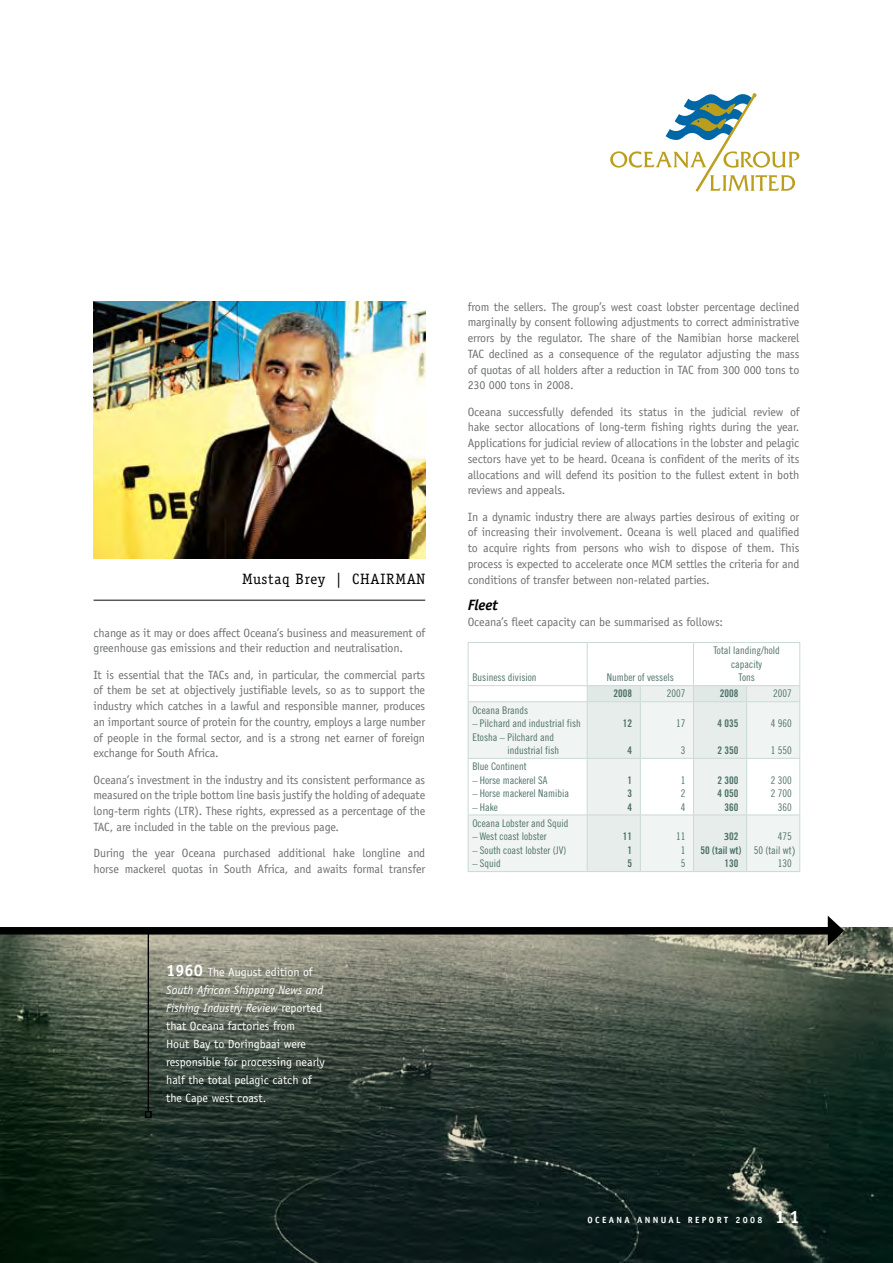
<style>
.page{position:relative;width:893px;height:1263px;background:#fff}
.page>*{position:absolute;margin:0;border:0;box-sizing:border-box;transform-origin:0 0}
.t1{font:15px "Officina Serif Std";letter-spacing:.05em;color:#000}
.t2{font:italic 700 15px "Officina Sans Std";letter-spacing:-.01em;color:#000}
.t3{font:12px/15.8px "Officina Sans Std";letter-spacing:-.01em;color:#6d6f71;text-align:justify}
.t4{font:12px/18px "Officina Sans Std";color:#fff}
.t5{font:10.5px/13.5px "Trade Gothic LT Std Cn 18";color:#4f7169;text-align:center}
.t6{font:10.5px/13.5px "Trade Gothic LT Std Bd Cn 20";color:#4f7169;text-align:right}
.t7{font:700 9px "Officina Sans Std";letter-spacing:.26em;color:#fff}
.s1{font-weight:700;font-size:16.5px}
.s2{font-style:italic}
.s3{font-family:"Officina Sans Std";font-weight:700}
.s4{font-family:"Officina Sans Std"}
.s5{font-size:18px}
</style>
<div class="page">
<svg style="left:610px;top:93px;width:189px;height:99px"></svg>
<img style="left:0;top:927px;width:893px;height:336px">
<hr style="left:148px;top:927px;width:1px;height:185px;background:#000">
<div style="left:145px;top:1111px;width:7px;height:7px;border:1px solid #000"></div>
<hr style="left:94px;top:599px;width:331px;height:2px;background:#58595b">
<img style="left:94px;top:302px;width:331px;height:256px">
<svg style="left:469px;top:702px;width:118px;height:169px;fill:#f0f4f2"></svg>
<hr style="left:799px;top:643px;width:1px;height:42px;background:#cadad5">
<hr style="left:468px;top:642px;width:119px;height:1px;background:#cadad5">
<hr style="left:468px;top:643px;width:1px;height:42px;background:#cadad5">
<hr style="left:587px;top:642px;width:53px;height:1px;background:#cadad5">
<hr style="left:587px;top:643px;width:1px;height:42px;background:#cadad5">
<hr style="left:640px;top:642px;width:53px;height:1px;background:#cadad5">
<hr style="left:693px;top:642px;width:54px;height:1px;background:#cadad5">
<hr style="left:693px;top:643px;width:1px;height:42px;background:#cadad5">
<hr style="left:747px;top:642px;width:53px;height:1px;background:#cadad5">
<hr style="left:468px;top:685px;width:119px;height:1px;background:#cadad5">
<svg style="left:468px;top:686px;width:1px;height:15px"></svg>
<hr style="left:587px;top:685px;width:53px;height:1px;background:#cadad5">
<hr style="left:640px;top:685px;width:53px;height:1px;background:#cadad5">
<hr style="left:693px;top:685px;width:54px;height:1px;background:#cadad5">
<hr style="left:468px;top:701px;width:119px;height:1px;background:#cadad5">
<hr style="left:468px;top:702px;width:1px;height:56px;background:#cadad5">
<hr style="left:468px;top:758px;width:119px;height:1px;background:#cadad5">
<hr style="left:468px;top:759px;width:1px;height:55px;background:#cadad5">
<hr style="left:468px;top:814px;width:119px;height:1px;background:#cadad5">
<hr style="left:468px;top:815px;width:1px;height:56px;background:#cadad5">
<hr style="left:468px;top:871px;width:119px;height:1px;background:#cadad5">
<hr style="left:587px;top:871px;width:53px;height:1px;background:#cadad5">
<hr style="left:640px;top:871px;width:53px;height:1px;background:#cadad5">
<hr style="left:693px;top:871px;width:54px;height:1px;background:#cadad5">
<hr style="left:747px;top:871px;width:53px;height:1px;background:#cadad5">
<hr style="left:747px;top:685px;width:53px;height:1px;background:#cadad5">
<svg style="left:587px;top:686px;width:213px;height:185px"></svg>
<hr style="left:747px;top:701px;width:53px;height:1px;background:#cadad5">
<hr style="left:693px;top:758px;width:54px;height:1px;background:#cadad5">
<hr style="left:693px;top:759px;width:1px;height:55px;background:#cadad5">
<hr style="left:746px;top:759px;width:1px;height:55px;background:#cadad5">
<hr style="left:693px;top:814px;width:54px;height:1px;background:#cadad5">
<div style="left:0;top:927px;width:834px;height:7px;background:#000"></div>
<svg style="left:828px;top:916px;width:16px;height:30px"></svg>
<p class="t1" style="left:242px;top:570px;width:185px">Mustaq Brey | CHAIRMAN</p>
<p class="t3" style="left:94px;top:625px;width:333px">change as it may or does affect Oceana’s business and measurement of greenhouse gas emissions and their reduction and neutralisation.</p>
<p class="t3" style="left:94px;top:667px;width:333px">It is essential that the TACs and, in particular, the commercial parts of them be set at objectively justifiable levels, so as to support the industry which catches in a lawful and responsible manner, produces an important source of protein for the country, employs a large number of people in the formal sector, and is a strong net earner of foreign exchange for South Africa.</p>
<p class="t3" style="left:94px;top:772px;width:333px">Oceana’s investment in the industry and its consistent performance as measured on the triple bottom line basis justify the holding of adequate long-term rights (LTR). These rights, expressed as a percentage of the TAC, are included in the table on the previous page.</p>
<p class="t3" style="left:94px;top:845px;width:333px">During the year Oceana purchased additional hake longline and horse mackerel quotas in South Africa, and awaits formal transfer</p>
<p class="t4" style="left:166px;top:963px;width:160px"><span class="s1">1960</span> The August edition of<br><span class="s2">South African Shipping News and<br>Fishing Industry Review</span> reported that Oceana factories from<br>Hout Bay to Doringbaai were responsible for processing nearly half the total pelagic catch of the Cape west coast.</p>
<p class="t3" style="left:468px;top:299px;width:333px">from the sellers. The group’s west coast lobster percentage declined marginally by consent following adjustments to correct administrative errors by the regulator. The share of the Namibian horse mackerel TAC declined as a consequence of the regulator adjusting the mass of quotas of all holders after a reduction in TAC from 300 000 tons to 230 000 tons in 2008.</p>
<p class="t3" style="left:468px;top:404px;width:333px">Oceana successfully defended its status in the judicial review of hake sector allocations of long-term fishing rights during the year.<br>Applications for judicial review of allocations in the lobster and pelagic sectors have yet to be heard. Oceana is confident of the merits of its allocations and will defend its position to the fullest extent in both reviews and appeals.</p>
<p class="t3" style="left:468px;top:509px;width:333px">In a dynamic industry there are always parties desirous of exiting or of increasing their involvement. Oceana is well placed and qualified to acquire rights from persons who wish to dispose of them. This process is expected to accelerate once MCM settles the criteria for and conditions of transfer between non-related parties.</p>
<p class="t2" style="left:468px;top:596px;width:32px">Fleet</p>
<p class="t3" style="left:468px;top:614px;width:257px">Oceana’s fleet capacity can be summarised as follows:</p>
<p class="t5" style="left:472px;top:671px;width:66px">Business division</p>
<p class="t5" style="left:607px;top:671px;width:69px">Number of vessels</p>
<p class="t5" style="left:713px;top:644px;width:68px">Total landing/hold capacity<br>Tons</p>
<p class="t5" style="left:472px;top:703px;width:57px">Oceana Brands</p>
<p class="t5" style="left:472px;top:716px;width:110px">– Pilchard and industrial fish</p>
<p class="t5" style="left:472px;top:730px;width:83px">Etosha – Pilchard and</p>
<p class="t5" style="left:507px;top:743px;width:53px">industrial fish</p>
<p class="t5" style="left:472px;top:760px;width:56px">Blue Continent</p>
<p class="t5" style="left:472px;top:773px;width:77px">– Horse mackerel SA</p>
<p class="t5" style="left:472px;top:787px;width:98px">– Horse mackerel Namibia</p>
<p class="t5" style="left:472px;top:800px;width:27px">– Hake</p>
<p class="t5" style="left:472px;top:816px;width:98px">Oceana Lobster and Squid</p>
<p class="t5" style="left:472px;top:830px;width:76px">– West coast lobster</p>
<p class="t5" style="left:472px;top:843px;width:95px">– South coast lobster (JV)</p>
<p class="t5" style="left:472px;top:857px;width:30px">– Squid</p>
<p class="t6" style="left:614px;top:687px;width:20px">2008</p>
<p class="t5" style="left:667px;top:687px;width:20px">2007</p>
<p class="t6" style="left:720px;top:687px;width:20px">2008</p>
<p class="t5" style="left:773px;top:687px;width:20px">2007</p>
<p class="t6" style="left:623px;top:716px;width:11px">12</p>
<p class="t6" style="left:628px;top:743px;width:6px">4</p>
<p class="t5" style="left:676px;top:716px;width:11px">17</p>
<p class="t5" style="left:681px;top:743px;width:6px">3</p>
<p class="t6" style="left:717px;top:716px;width:22px">4 035</p>
<p class="t6" style="left:717px;top:743px;width:22px">2 350</p>
<p class="t5" style="left:771px;top:716px;width:22px">4 960</p>
<p class="t5" style="left:771px;top:743px;width:22px">1 550</p>
<p class="t6" style="left:628px;top:773px;width:6px;text-align:justify">1<br>3<br>4</p>
<p class="t5" style="left:681px;top:773px;width:6px;text-align:justify">1<br>2<br>4</p>
<p class="t6" style="left:717px;top:773px;width:22px">2 300<br>4 050<br>360</p>
<p class="t5" style="left:771px;top:773px;width:22px;text-align:right">2 300<br>2 700<br>360</p>
<p class="t6" style="left:623px;top:830px;width:11px;text-align:center">11<br>1<br>5</p>
<p class="t5" style="left:676px;top:830px;width:11px">11<br>1<br>5</p>
<p class="t6" style="left:701px;top:830px;width:42px"><span class="s3">3</span>02<br>50 (tail wt)<br>130</p>
<p class="t5" style="left:778px;top:830px;width:15px">475</p>
<p class="t5" style="left:754px;top:843px;width:43px">50 (tail wt<span class="s4">)</span></p>
<p class="t5" style="left:778px;top:857px;width:15px">130</p>
<p class="t7" style="left:587px;top:1214px;width:213px">OCEANA ANNUAL REPORT 2008 <span class="s5">11</span></p>
</div>
